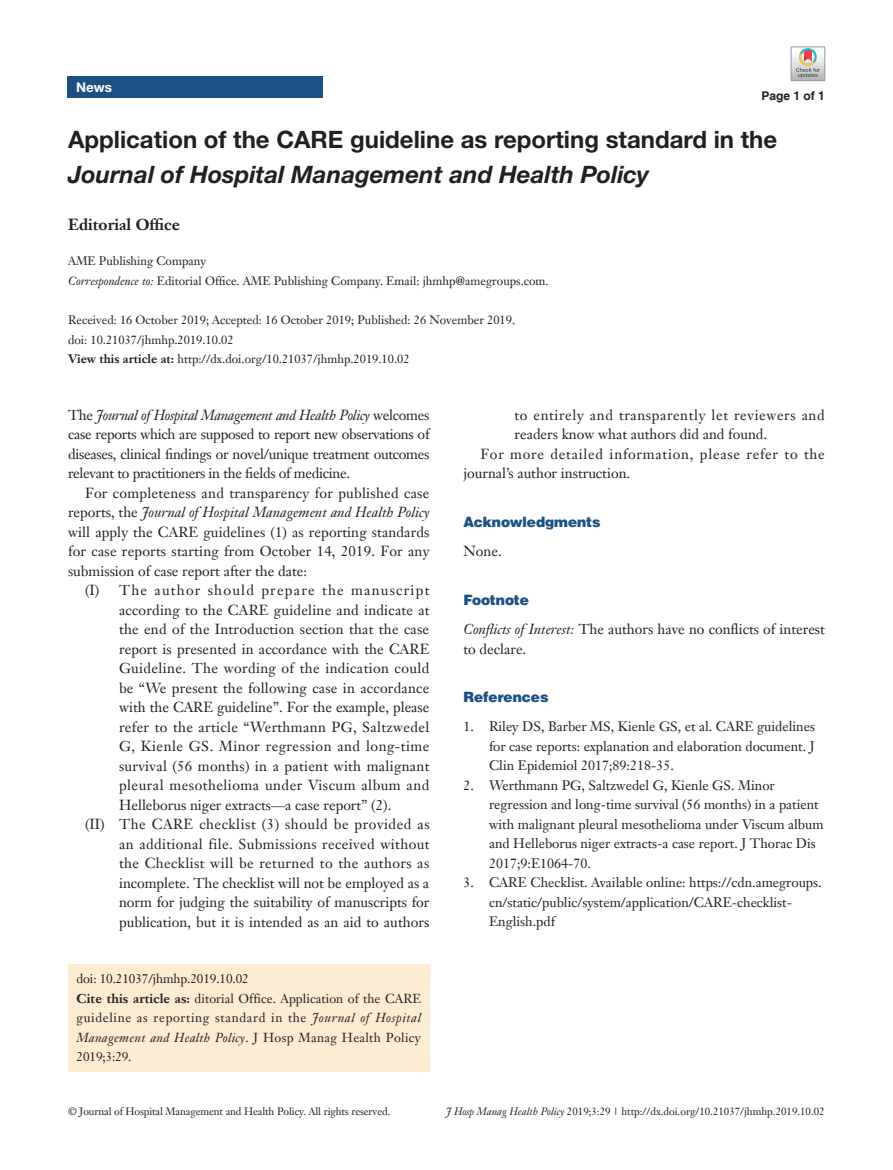
<style>
.page{position:relative;width:893px;height:1170px;background:#fff}
.page>*{position:absolute;margin:0;border:0;box-sizing:border-box;transform-origin:0 0}
.文题{font:700 24px/34.5px "Helvetica Neue LT Pro";color:#231f20}
.作者{font:700 15.75px "Janson Text LT";color:#231f20}
.t1{font:14.25px/19.5px "Janson Text LT";color:#231f20;text-align:justify}
.t2{font:14.25px/19.5px "Janson Text LT";letter-spacing:.04em;color:#231f20}
.t3{font:14.25px/19.5px "Janson Text LT";letter-spacing:.05em;color:#231f20}
.一级标题正体{font:900 14.25px "Helvetica";color:#1c5085}
.t4{font:13.5px/19.5px "Janson Text LT";color:#231f20}
.t5{font:700 13.5px "Helvetica Neue LT Pro";color:#fff}
.Cite{font:12.75px/19.5px "Janson Text LT";letter-spacing:.005em;color:#231f20;text-align:justify}
.通讯作者{font:12px "Janson Text LT";color:#231f20}
.单位{font:12px "Janson Text LT";color:#231f20}
.t6{font:700 12px "Helvetica";color:#231f20}
.t7{font:10.5px "Janson Text LT";letter-spacing:-.01em;color:#231f20}
.s1{font-style:italic}
.s2{font-weight:700}
</style>
<div class="page">
<div style="left:68px;top:77px;width:255px;height:21px;background:#1c5085"></div>
<div style="left:68px;top:963px;width:361px;height:108px;background:#fcedd2"></div>
<svg style="left:791px;top:47px;width:34px;height:34px"></svg>
<p class="t5" style="left:76px;top:79px;width:37px">News</p>
<p class="文题" style="left:68px;top:122px;width:711px">Application of the CARE guideline as reporting standard in the<br><span class="s1">Journal of Hospital Management and Health Policy</span></p>
<p class="作者" style="left:68px;top:214px;width:113px">Editorial Office</p>
<p class="单位" style="left:68px;top:254px;width:140px">AME Publishing Company</p>
<p class="通讯作者" style="left:68px;top:273px;width:482px"><span class="s1">Correspondence to:</span> Editorial Office. AME Publishing Company. Email: jhmhp@amegroups.com.</p>
<p class="通讯作者" style="left:68px;top:312px;width:449px">Received: 16 October 2019; Accepted: 16 October 2019; Published: 26 November 2019.</p>
<p class="通讯作者" style="left:68px;top:332px;width:167px">doi: 10.21037/jhmhp.2019.10.02</p>
<p class="通讯作者" style="left:68px;top:351px;width:343px"><span class="s2">View this article at:</span> http://dx.doi.org/10.21037/jhmhp.2019.10.02</p>
<p class="t6" style="left:762px;top:88px;width:65px">Page 1 of 1</p>
<p class="t1" style="left:68px;top:404px;width:363px">The <span class="s1">Journal of Hospital Management and Health Policy</span> welcomes case reports which are supposed to report new observations of diseases, clinical findings or novel/unique treatment outcomes relevant to practitioners in the fields of medicine.</p>
<p class="t1" style="left:68px;top:482px;width:363px;text-indent:17px">For completeness and transparency for published case reports, the <span class="s1">Journal of Hospital Management and Health Policy </span>will apply the CARE guidelines (1) as reporting standards for case reports starting from October 14, 2019. For any submission of case report after the date:</p>
<p class="t1" style="left:119px;top:580px;width:312px;text-indent:-34px">(I) The author should prepare the manuscript according to the CARE guideline and indicate at the end of the Introduction section that the case report is presented in accordance with the CARE Guideline. The wording of the indication could be “We present the following case in accordance with the CARE guideline”. For the example, please refer to the article “Werthmann PG, Saltzwedel G, Kienle GS. Minor regression and long-time survival (56 months) in a patient with malignant pleural mesothelioma under Viscum album and Helleborus niger extracts—a case report” (2).</p>
<p class="t1" style="left:119px;top:814px;width:312px;text-indent:-34px">(II) The CARE checklist (3) should be provided as an additional file. Submissions received without the Checklist will be returned to the authors as incomplete. The checklist will not be employed as a norm for judging the suitability of manuscripts for publication, but it is intended as an aid to authors</p>
<p class="Cite" style="left:77px;top:968px;width:174px">doi: 10.21037/jhmhp.2019.10.02</p>
<p class="Cite" style="left:77px;top:988px;width:346px"><span class="s2">Cite this article as:</span> ditorial Office. Application of the CARE guideline as reporting standard in the <span class="s1">Journal of Hospital Management and Health Policy</span>. J Hosp Manag Health Policy 2019;3:29.</p>
<p class="t2" style="left:514px;top:404px;width:312px">to entirely and transparently let reviewers and readers know what authors did and found.</p>
<p class="t3" style="left:463px;top:443px;width:363px;text-indent:17px">For more detailed information, please refer to the journal’s author instruction.</p>
<p class="一级标题正体" style="left:463px;top:512px;width:139px">Acknowledgments</p>
<p class="t1" style="left:463px;top:541px;width:40px">None.</p>
<p class="一级标题正体" style="left:463px;top:590px;width:67px">Footnote</p>
<p class="t1" style="left:463px;top:619px;width:363px"><span class="s1">Conflicts of Interest:</span> The authors have no conflicts of interest to declare.</p>
<p class="一级标题正体" style="left:463px;top:688px;width:86px">References</p>
<p class="t4" style="left:489px;top:716px;width:327px;text-align:justify;text-indent:-26px">1. Riley DS, Barber MS, Kienle GS, et al. CARE guidelines for case reports: explanation and elaboration document. J Clin Epidemiol 2017;89:218-35.</p>
<p class="t4" style="left:489px;top:775px;width:336px;text-indent:-26px">2. Werthmann PG, Saltzwedel G, Kienle GS. Minor regression and long-time survival (56 months) in a patient with malignant pleural mesothelioma under Viscum album and Helleborus niger extracts-a case report. J Thorac Dis 2017;9:E1064-70.</p>
<p class="t4" style="left:489px;top:872px;width:334px;text-indent:-26px">3. CARE Checklist. Available online: https://cdn.amegroups. cn/static/public/system/application/CARE-checklist-<br>English.pdf</p>
<p class="t7" style="left:68px;top:1104px;width:324px">© Journal of Hospital Management and Health Policy. All rights reserved.</p>
<p class="t7" style="left:446px;top:1104px;width:380px"><span class="s1">J Hosp Manag Health Policy</span> 2019;3:29 | http://dx.doi.org/10.21037/jhmhp.2019.10.02</p>
</div>
